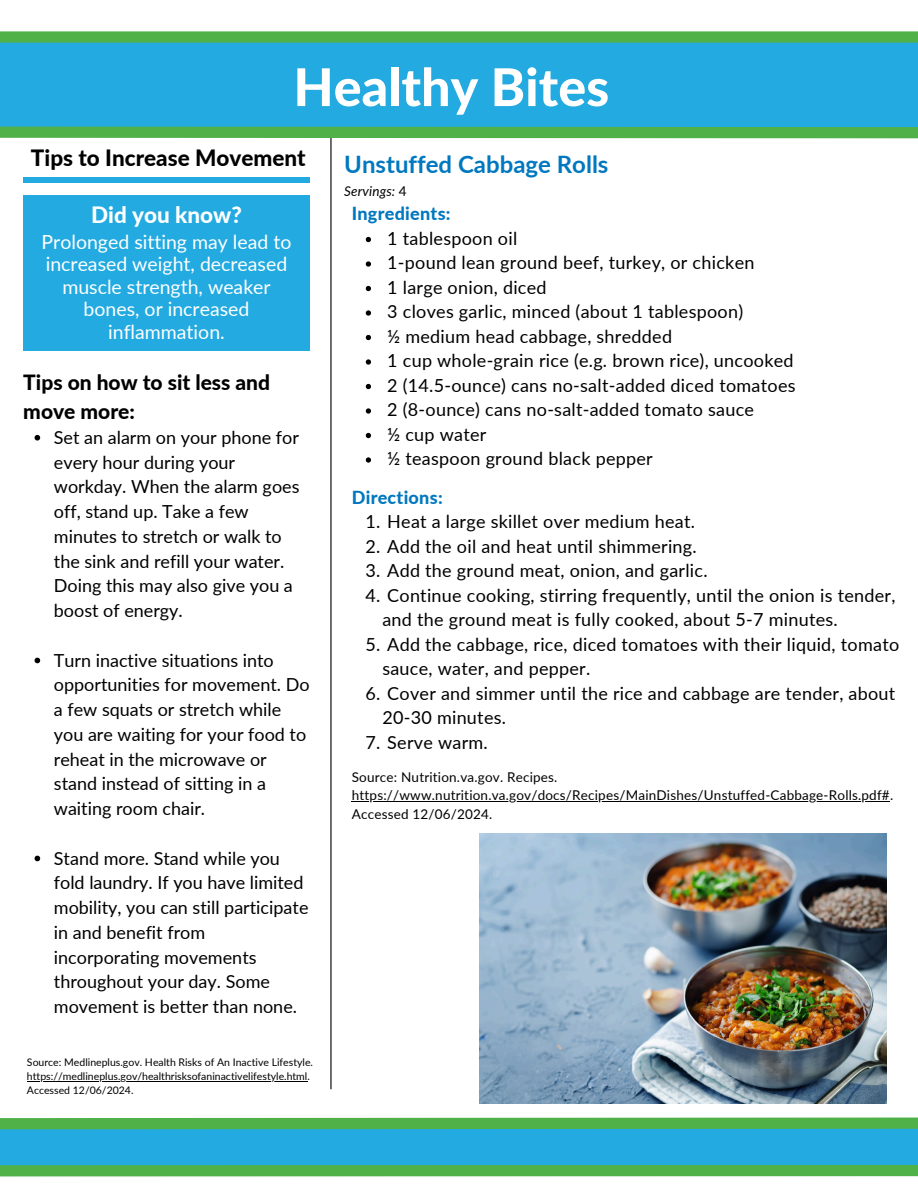
<style>
.page{position:relative;width:918px;height:1188px;background:#fff}
.page>*{position:absolute;margin:0;border:0;box-sizing:border-box;transform-origin:0 0}
.t1{font:800 52.05px "Lato";color:#fff}
.t2{font:700 24px "Lato";color:#0078bf}
.t3{font:800 22.5px "Lato";color:#000}
.t4{font:800 22.5px "Lato";color:#fff}
.t5{font:800 21px/29.2px "Lato";color:#000}
.t6{font:19.5px/22.5px "Lato";color:#fff;text-align:center}
.t7{font:18px/24.8px "Lato";letter-spacing:.015em;color:#000}
.t8{font:800 18px "Lato";letter-spacing:.015em;color:#0078bf}
.t9{font:13.5px/18.3px "Lato";letter-spacing:.015em;color:#000}
.t10{font:italic 13.5px "Lato";letter-spacing:.01em;color:#000}
.t11{font:10.5px/14px "Lato";color:#000}
.s1{font-style:normal}
</style>
<div class="page">
<div style="left:0;top:36px;width:918px;height:97px;background:#22aae1"></div>
<hr style="left:330px;top:133px;width:2px;height:956px;background:#000">
<div style="left:23px;top:177px;width:287px;height:6px;background:#22aae1"></div>
<div style="left:23px;top:195px;width:287px;height:155px;background:#22aae1"></div>
<img style="left:479px;top:834px;width:407px;height:270px">
<svg style="left:366px;top:237px;width:5px;height:5px"></svg>
<svg style="left:366px;top:261px;width:5px;height:6px"></svg>
<svg style="left:366px;top:286px;width:5px;height:5px"></svg>
<svg style="left:366px;top:310px;width:5px;height:6px"></svg>
<svg style="left:366px;top:335px;width:5px;height:5px"></svg>
<svg style="left:366px;top:359px;width:5px;height:6px"></svg>
<svg style="left:366px;top:384px;width:5px;height:5px"></svg>
<svg style="left:366px;top:408px;width:5px;height:6px"></svg>
<svg style="left:366px;top:433px;width:5px;height:5px"></svg>
<svg style="left:366px;top:457px;width:5px;height:6px"></svg>
<hr style="left:352px;top:801px;width:538px;height:1px;background:#000">
<svg style="left:35px;top:435px;width:5px;height:6px"></svg>
<svg style="left:35px;top:658px;width:5px;height:5px"></svg>
<svg style="left:35px;top:856px;width:5px;height:5px"></svg>
<hr style="left:27px;top:1081px;width:280px;height:1px;background:#000">
<div style="left:0;top:1123px;width:918px;height:48px;background:#22aae1"></div>
<svg style="left:0;top:1117px;width:918px;height:13px"></svg>
<div style="left:0;top:1165px;width:918px;height:11px;background:#4fb148"></div>
<div style="left:0;top:31px;width:918px;height:12px;background:#4fb148"></div>
<svg style="left:0;top:126px;width:918px;height:18px"></svg>
<p class="t1" style="left:293px;top:55px;width:317px">Healthy Bites</p>
<p class="t3" style="left:31px;top:143px;width:276px">Tips to Increase Movement</p>
<h3 class="t4" style="left:91px;top:201px;width:152px">Did you know?</h3>
<p class="t6" style="left:42px;top:230px;width:251px">Prolonged sitting may lead to increased weight, decreased muscle strength, weaker bones, or increased inflammation.</p>
<p class="t5" style="left:23px;top:367px;width:248px">Tips on how to sit less and move more:</p>
<p class="t7" style="left:54px;top:425px;width:247px">Set an alarm on your phone for every hour during your workday. When the alarm goes off, stand up. Take a few minutes to stretch or walk to the sink and refill your water.<br>Doing this may also give you a boost of energy.</p>
<p class="t7" style="left:54px;top:647px;width:257px">Turn inactive situations into opportunities for movement. Do a few squats or stretch while you are waiting for your food to reheat in the microwave or stand instead of sitting in a waiting room chair.</p>
<p class="t7" style="left:54px;top:845px;width:256px">Stand more. Stand while you fold laundry. If you have limited mobility, you can still participate in and benefit from incorporating movements throughout your day. Some movement is better than none.</p>
<p class="t11" style="left:27px;top:1055px;width:288px">Source: Medlineplus.gov. Health Risks of An Inactive Lifestyle.</p>
<p class="t11" style="left:27px;top:1069px;width:284px">https://medlineplus.gov/healthrisksofaninactivelifestyle.html.<br>Accessed 12/06/2024.</p>
<p class="t2" style="left:344px;top:149px;width:266px">Unstuffed Cabbage Rolls</p>
<p class="t10" style="left:344px;top:182px;width:64px">Servings: <span class="s1">4</span></p>
<h1 class="t8" style="left:352px;top:203px;width:100px">Ingredients:</h1>
<p class="t7" style="left:387px;top:225px;width:131px">1 tablespoon oil</p>
<p class="t7" style="left:387px;top:250px;width:369px">1-pound lean ground beef, turkey, or chicken</p>
<h2 class="t7" style="left:387px;top:274px;width:161px">1 large onion, diced</h2>
<h2 class="t7" style="left:387px;top:299px;width:357px">3 cloves garlic, minced (about 1 tablespoon)</h2>
<p class="t7" style="left:387px;top:323px;width:286px">½ medium head cabbage, shredded</p>
<h4 class="t7" style="left:387px;top:348px;width:408px">1 cup whole-grain rice (e.g. brown rice), uncooked</h4>
<p class="t7" style="left:387px;top:372px;width:410px">2 (14.5-ounce) cans no-salt-added diced tomatoes</p>
<h5 class="t7" style="left:387px;top:397px;width:368px">2 (8-ounce) cans no-salt-added tomato sauce</h5>
<p class="t7" style="left:387px;top:421px;width:101px">½ cup water</p>
<p class="t7" style="left:387px;top:446px;width:267px">½ teaspoon ground black pepper</p>
<p class="t8" style="left:352px;top:486px;width:92px">Directions:</p>
<p class="t7" style="left:365px;top:509px;width:331px">1. Heat a large skillet over medium heat.</p>
<p class="t7" style="left:365px;top:533px;width:333px">2. Add the oil and heat until shimmering.</p>
<p class="t7" style="left:365px;top:558px;width:344px">3. Add the ground meat, onion, and garlic.</p>
<p class="t7" style="left:382px;top:583px;width:515px;text-indent:-17px">4. Continue cooking, stirring frequently, until the onion is tender, and the ground meat is fully cooked, about 5-7 minutes.</p>
<p class="t7" style="left:382px;top:632px;width:518px;text-indent:-17px">5. Add the cabbage, rice, diced tomatoes with their liquid, tomato sauce, water, and pepper.</p>
<p class="t7" style="left:382px;top:681px;width:514px;text-indent:-17px">6. Cover and simmer until the rice and cabbage are tender, about<br>20-30 minutes.</p>
<p class="t7" style="left:365px;top:729px;width:124px">7. Serve warm.</p>
<h5 class="t9" style="left:352px;top:768px;width:207px">Source: Nutrition.va.gov. Recipes.</h5>
<p class="t9" style="left:352px;top:786px;width:543px">https://www.nutrition.va.gov/docs/Recipes/MainDishes/Unstuffed-Cabbage-Rolls.pdf#.<br>Accessed 12/06/2024.</p>
</div>
